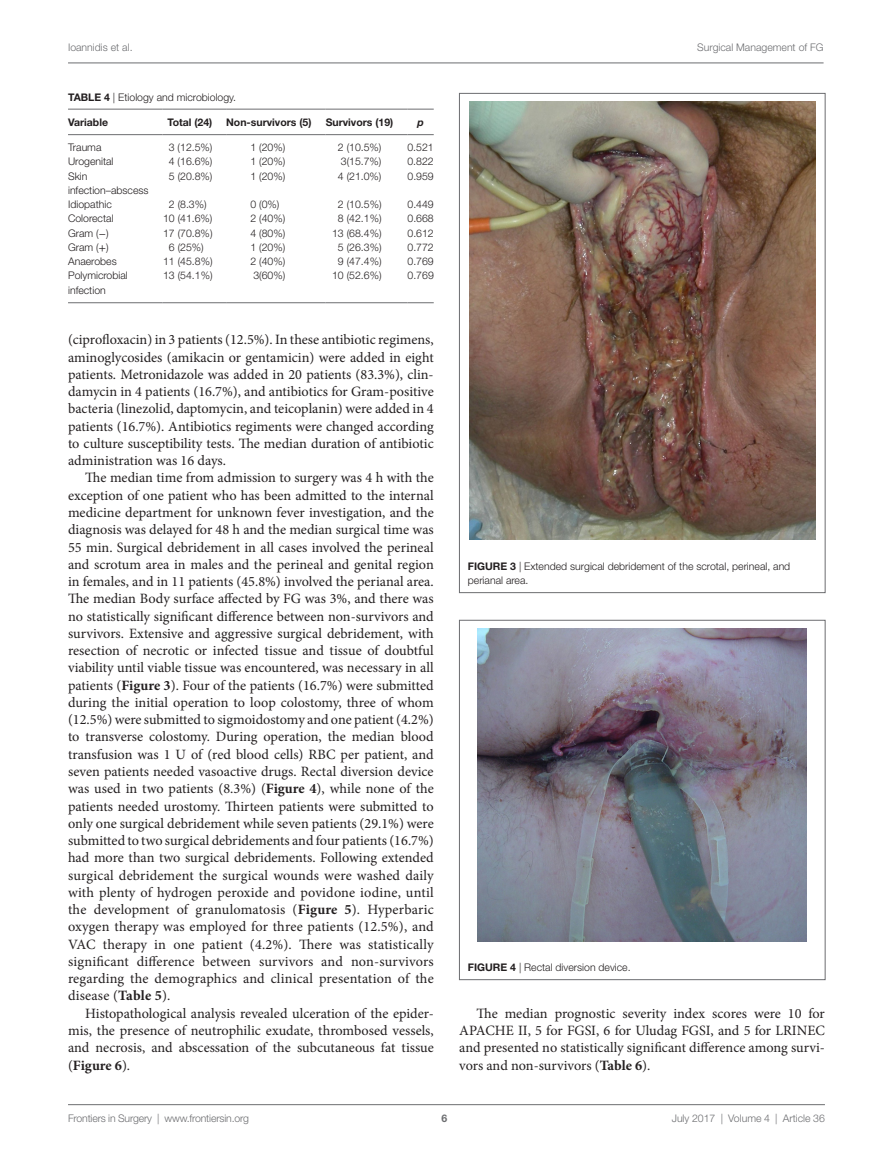
<style>
.page{position:relative;width:893px;height:1170px;background:#fff}
.page>*{position:absolute;margin:0;border:0;box-sizing:border-box;transform-origin:0 0}
.t1{font:14.25px/17.2px "Minion Pro";color:#231f20;text-align:justify}
.t2{font:300 10.5px/14.2px "Helvetica Neue LT Std";color:#231f20}
.t3{font:300 10.5px "Helvetica Neue LT Std";color:#6c6d70}
.t4{font:700 10.5px "Helvetica Neue LT Std";color:#231f20}
.t5{font:italic 700 10.5px "Helvetica Neue LT Std";color:#231f20}
.t6{font:700 10.5px "Helvetica Neue LT Std";color:#6c6d70}
.s1{font-weight:700}
.s2{font-family:"STIX General";font-weight:400}
</style>
<div class="page">
<img style="left:478px;top:628px;width:329px;height:313px">
<div style="left:459px;top:620px;width:366px;height:359px;border:1px solid #6c6d70"></div>
<img style="left:469px;top:102px;width:346px;height:438px">
<hr style="left:68px;top:109px;width:95px;height:1px;background:#6c6d70">
<hr style="left:68px;top:134px;width:95px;height:1px;background:#6c6d70">
<hr style="left:163px;top:109px;width:63px;height:1px;background:#6c6d70">
<hr style="left:163px;top:134px;width:63px;height:1px;background:#6c6d70">
<hr style="left:226px;top:109px;width:100px;height:1px;background:#6c6d70">
<hr style="left:226px;top:134px;width:100px;height:1px;background:#6c6d70">
<hr style="left:326px;top:109px;width:81px;height:1px;background:#6c6d70">
<hr style="left:326px;top:134px;width:81px;height:1px;background:#6c6d70">
<svg style="left:407px;top:109px;width:27px;height:1px"></svg>
<svg style="left:407px;top:134px;width:27px;height:1px"></svg>
<hr style="left:68px;top:302px;width:95px;height:1px;background:#6c6d70">
<hr style="left:163px;top:302px;width:63px;height:1px;background:#6c6d70">
<hr style="left:226px;top:302px;width:100px;height:1px;background:#6c6d70">
<hr style="left:326px;top:302px;width:81px;height:1px;background:#6c6d70">
<svg style="left:407px;top:302px;width:27px;height:1px"></svg>
<hr style="left:68px;top:63px;width:756px;height:1px;background:#6c6d70">
<hr style="left:68px;top:1104px;width:757px;height:1px;background:#6c6d70">
<p class="t3" style="left:68px;top:41px;width:66px">Ioannidis et al.</p>
<p class="t3" style="left:697px;top:41px;width:128px">Surgical Management of FG</p>
<p class="t2" style="left:68px;top:90px;width:170px"><span class="s1">Table 4</span> | Etiology and microbiology.</p>
<p class="t4" style="left:68px;top:115px;width:42px">Variable</p>
<p class="t4" style="left:167px;top:115px;width:46px">Total (24)</p>
<p class="t4" style="left:226px;top:115px;width:87px">Non-survivors (5)</p>
<p class="t4" style="left:326px;top:115px;width:69px">Survivors (19)</p>
<p class="t5" style="left:417px;top:115px;width:8px">p</p>
<p class="t2" style="left:68px;top:140px;width:35px">Trauma</p>
<p class="t2" style="left:169px;top:140px;width:45px">3 (12.5%)</p>
<p class="t2" style="left:250px;top:140px;width:36px">1 (20%)</p>
<p class="t2" style="left:338px;top:140px;width:45px">2 (10.5%)</p>
<p class="t2" style="left:407px;top:140px;width:28px">0.521</p>
<p class="t2" style="left:68px;top:154px;width:47px">Urogenital</p>
<p class="t2" style="left:169px;top:154px;width:45px">4 (16.6%)</p>
<p class="t2" style="left:250px;top:154px;width:36px">1 (20%)</p>
<p class="t2" style="left:341px;top:154px;width:42px">3(15.7%)</p>
<p class="t2" style="left:407px;top:154px;width:28px">0.822</p>
<p class="t2" style="left:68px;top:168px;width:82px">Skin infection–abscess</p>
<p class="t2" style="left:169px;top:168px;width:45px">5 (20.8%)</p>
<p class="t2" style="left:250px;top:168px;width:36px">1 (20%)</p>
<p class="t2" style="left:338px;top:168px;width:45px">4 (21.0%)</p>
<p class="t2" style="left:407px;top:168px;width:28px">0.959</p>
<p class="t2" style="left:68px;top:197px;width:45px">Idiopathic</p>
<p class="t2" style="left:169px;top:197px;width:39px">2 (8.3%)</p>
<p class="t2" style="left:250px;top:197px;width:30px">0 (0%)</p>
<p class="t2" style="left:338px;top:197px;width:45px">2 (10.5%)</p>
<p class="t2" style="left:407px;top:197px;width:28px">0.449</p>
<p class="t2" style="left:68px;top:211px;width:47px">Colorectal</p>
<p class="t2" style="left:163px;top:211px;width:51px">10 (41.6%)</p>
<p class="t2" style="left:250px;top:211px;width:36px">2 (40%)</p>
<p class="t2" style="left:338px;top:211px;width:45px">8 (42.1%)</p>
<p class="t2" style="left:407px;top:211px;width:28px">0.668</p>
<p class="t2" style="left:68px;top:225px;width:42px">Gram (<span class="s2">−</span>)</p>
<p class="t2" style="left:163px;top:225px;width:51px">17 (70.8%)</p>
<p class="t2" style="left:250px;top:225px;width:36px">4 (80%)</p>
<p class="t2" style="left:332px;top:225px;width:51px">13 (68.4%)</p>
<p class="t2" style="left:407px;top:225px;width:28px">0.612</p>
<p class="t2" style="left:68px;top:240px;width:42px">Gram (<span class="s2">+</span>)</p>
<p class="t2" style="left:169px;top:240px;width:36px">6 (25%)</p>
<p class="t2" style="left:250px;top:240px;width:36px">1 (20%)</p>
<p class="t2" style="left:338px;top:240px;width:45px">5 (26.3%)</p>
<p class="t2" style="left:408px;top:240px;width:28px">0.772</p>
<p class="t2" style="left:68px;top:254px;width:50px">Anaerobes</p>
<p class="t2" style="left:163px;top:254px;width:51px">11 (45.8%)</p>
<p class="t2" style="left:250px;top:254px;width:36px">2 (40%)</p>
<p class="t2" style="left:338px;top:254px;width:45px">9 (47.4%)</p>
<p class="t2" style="left:408px;top:254px;width:28px">0.769</p>
<p class="t2" style="left:68px;top:268px;width:61px">Polymicrobial infection</p>
<p class="t2" style="left:163px;top:268px;width:51px">13 (54.1%)</p>
<p class="t2" style="left:253px;top:268px;width:33px">3(60%)</p>
<p class="t2" style="left:332px;top:268px;width:51px">10 (52.6%)</p>
<p class="t2" style="left:408px;top:268px;width:28px">0.769</p>
<p class="t1" style="left:68px;top:331px;width:367px">(ciprofloxacin) in 3 patients (12.5%). In these antibiotic regimens, aminoglycosides (amikacin or gentamicin) were added in eight patients. Metronidazole was added in 20 patients (83.3%), clin&shy;damycin in 4 patients (16.7%), and antibiotics for Gram-positive bacteria (linezolid, daptomycin, and teicoplanin) were added in 4 patients (16.7%). Antibiotics regiments were changed according to culture susceptibility tests. The median duration of antibiotic administration was 16 days.</p>
<p class="t1" style="left:68px;top:469px;width:367px;text-indent:17px">The median time from admission to surgery was 4 h with the exception of one patient who has been admitted to the internal medicine department for unknown fever investigation, and the diagnosis was delayed for 48 h and the median surgical time was 55 min. Surgical debridement in all cases involved the perineal and scrotum area in males and the perineal and genital region in females, and in 11 patients (45.8%) involved the perianal area.<br>The median Body surface affected by FG was 3%, and there was no statistically significant difference between non-survivors and survivors. Extensive and aggressive surgical debridement, with resection of necrotic or infected tissue and tissue of doubtful viability until viable tissue was encountered, was necessary in all patients (<span class="s1">Figure 3</span>). Four of the patients (16.7%) were submitted during the initial operation to loop colostomy, three of whom (12.5%) were submitted to sigmoidostomy and one patient (4.2%) to transverse colostomy. During operation, the median blood transfusion was 1 U of (red blood cells) RBC per patient, and seven patients needed vasoactive drugs. Rectal diversion device was used in two patients (8.3%) (<span class="s1">Figure 4</span>), while none of the patients needed urostomy. Thirteen patients were submitted to only one surgical debridement while seven patients (29.1%) were submitted to two surgical debridements and four patients (16.7%) had more than two surgical debridements. Following extended surgical debridement the surgical wounds were washed daily with plenty of hydrogen peroxide and povidone iodine, until the development of granulomatosis (<span class="s1">Figure 5</span>). Hyperbaric oxygen therapy was employed for three patients (12.5%), and VAC therapy in one patient (4.2%). There was statistically significant difference between survivors and non-survivors regarding the demographics and clinical presentation of the disease (<span class="s1">Table 5</span>).</p>
<p class="t1" style="left:68px;top:1004px;width:367px;text-indent:17px">Histopathological analysis revealed ulceration of the epider&shy;mis, the presence of neutrophilic exudate, thrombosed vessels, and necrosis, and abscessation of the subcutaneous fat tissue (<span class="s1">Figure 6</span>).</p>
<p class="t1" style="left:459px;top:1004px;width:367px;text-indent:17px">The median prognostic severity index scores were 10 for APACHE II, 5 for FGSI, 6 for Uludag FGSI, and 5 for LRINEC and presented no statistically significant difference among survi&shy;vors and non-survivors (<span class="s1">Table 6</span>).</p>
<p class="t2" style="left:468px;top:559px;width:324px"><span class="s1">Figure 3</span> | Extended surgical debridement of the scrotal, perineal, and perianal area.</p>
<p class="t2" style="left:468px;top:960px;width:164px"><span class="s1">Figure 4</span> | Rectal diversion device.</p>
<p class="t3" style="left:68px;top:1111px;width:183px">Frontiers in Surgery | www.frontiersin.org</p>
<p class="t3" style="left:672px;top:1111px;width:155px">July 2017 | Volume 4 | Article 36</p>
<p class="t6" style="left:442px;top:1111px;width:7px">6</p>
</div>
